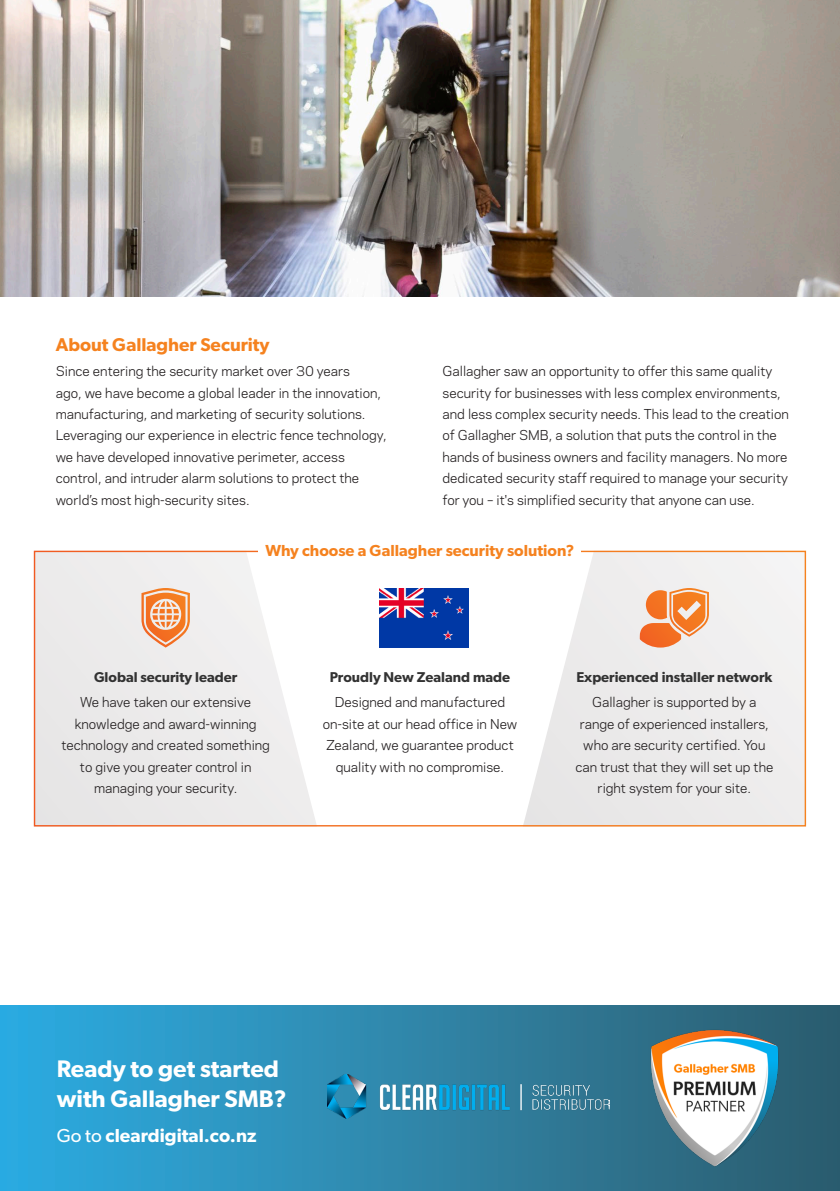
<style>
.page{position:relative;width:840px;height:1191px;background:#fff}
.page>*{position:absolute;margin:0;border:0;box-sizing:border-box;transform-origin:0 0}
.NEW_Subheader{font:600 24px "Gibson";color:#fff}
.t1{font:600 18.8px "Gibson";color:#fff}
.NEW_Subheader-2{font:600 18.6px "Gibson";color:#f5821f}
.NEW_Subheader-3{font:600 16px "Gibson";color:#f5821f}
.NEW_Body_Header{font:600 14.2px "Gibson";color:#323232}
.NEW_Bodycopy{font:12.8px/21.4px "Galaxie Polaris";color:#231f20;text-align:center}
.s1{font-weight:400}
</style>
<div class="page">
<svg style="left:523px;top:553px;width:280px;height:271px"></svg>
<svg style="left:36px;top:553px;width:280px;height:271px"></svg>
<img style="left:0;top:0;width:839px;height:297px">
<svg style="left:141px;top:588px;width:49px;height:59px;background:#f0ac7f"></svg>
<svg style="left:639px;top:588px;width:69px;height:59px;background:#f1a372"></svg>
<img style="left:379px;top:588px;width:89px;height:59px">
<div style="left:258px;top:534px;width:323px;height:34px;background:#fff"></div>
<div style="left:0;top:1005px;width:839px;height:186px;background:linear-gradient(to right,#2eade3,#2e5c6d)"></div>
<img style="left:643px;top:1029px;width:145px;height:141px">
<img style="left:327px;top:1074px;width:282px;height:44px">
<p class="NEW_Subheader-2" style="left:56px;top:333px;width:215px">About Gallagher Security</p>
<p class="NEW_Bodycopy" style="left:56px;top:360px;width:332px;text-align:left">Since entering the security market over 30 years<br>ago, we have become a global leader in the innovation, manufacturing, and marketing of security solutions.<br>Leveraging our experience in electric fence technology, we have developed innovative perimeter, access control, and intruder alarm solutions to protect the world’s most high-security sites.</p>
<p class="NEW_Bodycopy" style="left:442px;top:360px;width:347px;text-align:left">Gallagher saw an opportunity to offer this same quality security for businesses with less complex environments, and less complex security needs. This lead to the creation of Gallagher SMB, a solution that puts the control in the hands of business owners and facility managers. No more dedicated security staff required to manage your security for you – it's simplified security that anyone can use.</p>
<p class="NEW_Subheader-3" style="left:265px;top:540px;width:310px">Why choose a Gallagher security solution?</p>
<p class="NEW_Body_Header" style="left:94px;top:668px;width:145px">Global security leader</p>
<p class="NEW_Bodycopy" style="left:61px;top:691px;width:210px">We have taken our extensive knowledge and award-winning technology and created something to give you greater control in managing your security.</p>
<p class="NEW_Body_Header" style="left:329px;top:668px;width:182px">Proudly New Zealand made</p>
<p class="NEW_Bodycopy" style="left:322px;top:691px;width:196px">Designed and manufactured on-site at our head office in New<br>Zealand, we guarantee product quality with no compromise.</p>
<p class="NEW_Body_Header" style="left:576px;top:668px;width:197px">Experienced installer network</p>
<p class="NEW_Bodycopy" style="left:575px;top:691px;width:199px">Gallagher is supported by a range of experienced installers, who are security certified. You can trust that they will set up the right system for your site.</p>
<p class="NEW_Subheader" style="left:57px;top:1054px;width:223px">Ready to get started</p>
<p class="NEW_Subheader" style="left:57px;top:1084px;width:231px">with Gallagher SMB?</p>
<p class="t1" style="left:57px;top:1124px;width:201px"><span class="s1">Go to</span> cleardigital.co.nz</p>
</div>
